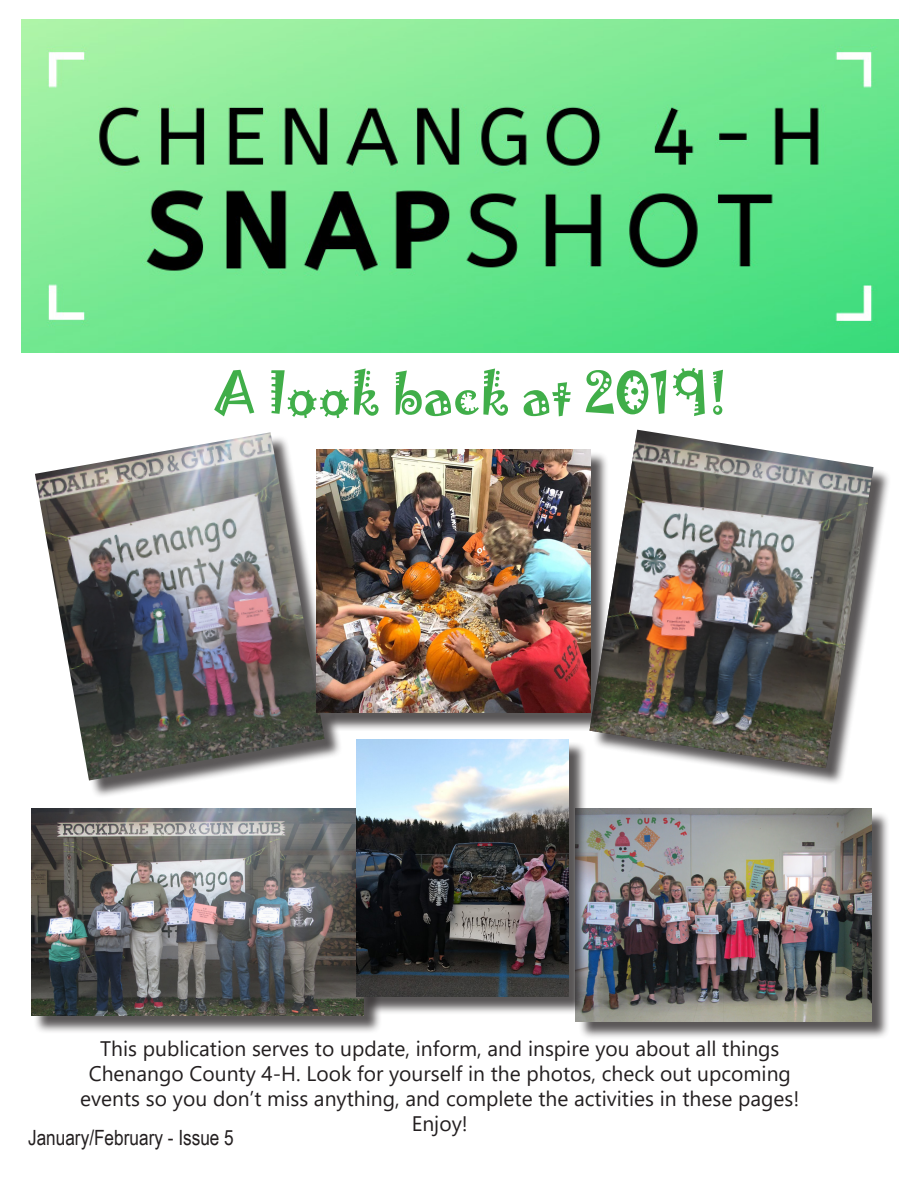
<style>
.page{position:relative;width:918px;height:1188px;background:#fff}
.page>*{position:absolute;margin:0;border:0;box-sizing:border-box;transform-origin:0 0}
.t1{font:52.05px "Jokerman";color:#40ae49}
.t2{font:21px/25.2px "Segoe UI";color:#231f20;text-align:center}
.t3{font:21px "Arial Narrow";color:#231f20}
</style>
<div class="page">
<img style="left:21px;top:19px;width:877px;height:334px">
<div style="left:578px;top:811px;width:312px;height:229px;background:#231f20;opacity:.75"></div>
<img style="left:576px;top:809px;width:296px;height:212px">
<div style="left:592px;top:432px;width:299px;height:354px;background:#231f20;opacity:.75"></div>
<img style="left:590px;top:430px;width:284px;height:338px">
<div style="left:33px;top:811px;width:350px;height:224px;background:#231f20;opacity:.75"></div>
<img style="left:31px;top:809px;width:333px;height:207px">
<div style="left:38px;top:435px;width:305px;height:364px;background:#231f20;opacity:.75"></div>
<img style="left:35px;top:432px;width:290px;height:349px">
<div style="left:318px;top:452px;width:291px;height:279px;background:#231f20;opacity:.75"></div>
<img style="left:316px;top:449px;width:274px;height:264px">
<div style="left:359px;top:742px;width:228px;height:273px;background:#231f20;opacity:.75"></div>
<img style="left:357px;top:739px;width:212px;height:257px">
<p class="t1" style="left:214px;top:356px;width:516px">A look back at 2019!</p>
<p class="t2" style="left:80px;top:1034px;width:721px">This publication serves to update, inform, and inspire you about all things Chenango County 4-H. Look for yourself in the photos, check out upcoming events so you don’t miss anything, and complete the activities in these pages!<br>Enjoy!</p>
<p class="t3" style="left:28px;top:1122px;width:207px">January/February - Issue 5</p>
</div>
